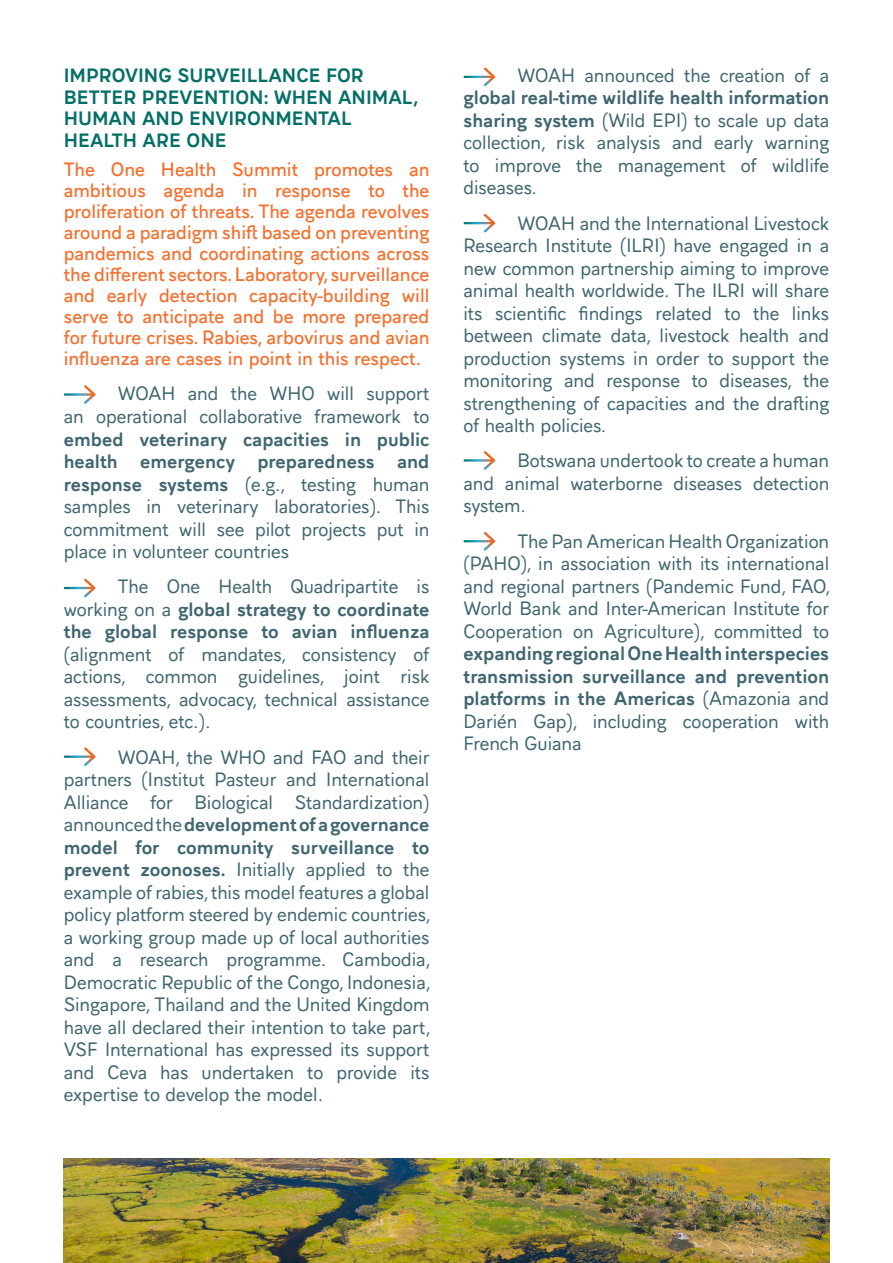
<style>
.page{position:relative;width:893px;height:1263px;background:#fff}
.page>*{position:absolute;margin:0;border:0;box-sizing:border-box;transform-origin:0 0}
.t1{font:18px/22.5px "Aiglon Pro";color:#3f6671;text-align:justify}
.t2{font:600 18px/21px "Aiglon Pro";color:#f37130;text-align:justify}
.t3{font:700 18px/21.6px "Aiglon Pro";color:#046f67}
.s1{font-weight:700}
</style>
<div class="page">
<img style="left:64px;top:1159px;width:765px;height:104px">
<svg style="left:64px;top:385px;width:32px;height:19px"></svg>
<svg style="left:64px;top:578px;width:32px;height:20px"></svg>
<svg style="left:463px;top:214px;width:33px;height:19px"></svg>
<svg style="left:463px;top:67px;width:33px;height:19px"></svg>
<svg style="left:463px;top:451px;width:33px;height:19px"></svg>
<svg style="left:64px;top:747px;width:32px;height:19px"></svg>
<svg style="left:463px;top:532px;width:33px;height:19px"></svg>
<p class="t3" style="left:64px;top:63px;width:357px">IMPROVING SURVEILLANCE FOR<br>BETTER PREVENTION: WHEN ANIMAL,<br>HUMAN AND ENVIRONMENTAL<br>HEALTH ARE ONE</p>
<p class="t2" style="left:64px;top:157px;width:367px">The One Health Summit promotes an ambitious agenda in response to the proliferation of threats. The agenda revolves around a paradigm shift based on preventing pandemics and coordinating actions across the different sectors. Laboratory, surveillance and early detection capacity-building will serve to anticipate and be more prepared for future crises. Rabies, arbovirus and avian influenza are cases in point in this respect.</p>
<p class="t1" style="left:64px;top:381px;width:367px;text-indent:54px">WOAH and the WHO will support an operational collaborative framework to <span class="s1">embed veterinary capacities in public health emergency preparedness and response systems</span> (e.g., testing human samples in veterinary laboratories). This commitment will see pilot projects put in place in volunteer countries</p>
<p class="t1" style="left:64px;top:574px;width:367px;text-indent:54px">The One Health Quadripartite is working on a <span class="s1">global strategy to coordinate the global response to avian influenza </span>(alignment of mandates, consistency of actions, common guidelines, joint risk assessments, advocacy, technical assistance to countries, etc.).</p>
<p class="t1" style="left:64px;top:744px;width:369px;text-indent:54px">WOAH, the WHO and FAO and their partners (Institut Pasteur and International Alliance for Biological Standardization) announced the <span class="s1">development of a governance model for community surveillance to prevent zoonoses.</span> Initially applied to the example of rabies, this model features a global policy platform steered by endemic countries, a working group made up of local authorities and a research programme. Cambodia, Democratic Republic of the Congo, Indonesia, Singapore, Thailand and the United Kingdom have all declared their intention to take part, VSF International has expressed its support and Ceva has undertaken to provide its expertise to develop the model.</p>
<p class="t1" style="left:463px;top:62px;width:367px;text-indent:54px">WOAH announced the creation of a <span class="s1">global real-time wildlife health information sharing system</span> (Wild EPI) to scale up data collection, risk analysis and early warning to improve the management of wildlife diseases.</p>
<p class="t1" style="left:463px;top:210px;width:367px;text-indent:54px">WOAH and the International Livestock Research Institute (ILRI) have engaged in a new common partnership aiming to improve animal health worldwide. The ILRI will share its scientific findings related to the links between climate data, livestock health and production systems in order to support the monitoring and response to diseases, the strengthening of capacities and the drafting of health policies.</p>
<p class="t1" style="left:463px;top:448px;width:367px;text-indent:54px">Botswana undertook to create a human and animal waterborne diseases detection system.</p>
<p class="t1" style="left:463px;top:528px;width:369px;text-indent:54px">The Pan American Health Organization (PAHO), in association with its international and regional partners (Pandemic Fund, FAO, World Bank and Inter-American Institute for Cooperation on Agriculture), committed to <span class="s1">expanding regional One Health interspecies transmission surveillance and prevention platforms in the Americas</span> (Amazonia and Darién Gap), including cooperation with French Guiana</p>
</div>
